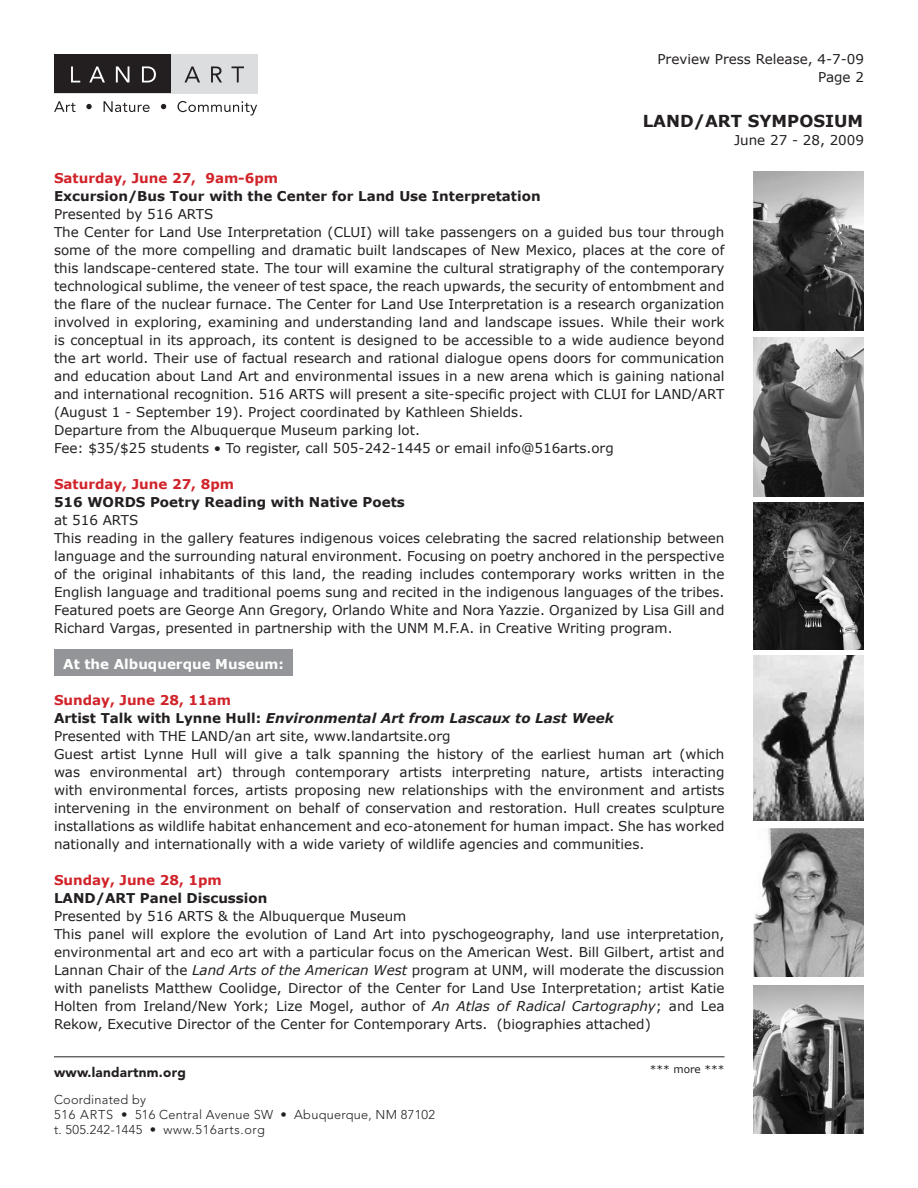
<style>
.page{position:relative;width:918px;height:1188px;background:#fff}
.page>*{position:absolute;margin:0;border:0;box-sizing:border-box;transform-origin:0 0}
.t1{font:700 16.5px "Verdana";color:#231f20}
.t2{font:13.5px/18px "Verdana";color:#231f20;text-align:justify}
.t3{font:700 13.5px "Verdana";color:#231f20}
.t4{font:700 13.5px "Verdana";color:#d1232a}
.t5{font:italic 700 13.5px "Verdana";color:#231f20}
.t6{font:700 13.5px "Verdana";color:#fff}
.t7{font:900 13.5px "Avenir";letter-spacing:.02em;color:#231f20}
.t8{font:300 12.75px "Avenir";letter-spacing:.02em;color:#231f20}
.t9{font:300 12.75px "Avenir";letter-spacing:.05em;color:#231f20}
.t10{font:10.5px "Verdana";color:#231f20}
.s1{font-style:normal}
.s2{font-style:italic}
</style>
<div class="page">
<div style="left:54px;top:650px;width:238px;height:26px;background:#939598"></div>
<hr style="left:54px;top:1057px;width:670px;height:1px;background:#231f20">
<div style="left:54px;top:54px;width:203px;height:39px;background:#dcdddf"></div>
<div style="left:54px;top:54px;width:117px;height:39px;background:#231f20"></div>
<svg style="left:54px;top:101px;width:203px;height:15px"></svg>
<svg style="left:184px;top:66px;width:60px;height:16px"></svg>
<svg style="left:71px;top:66px;width:85px;height:16px"></svg>
<img style="left:753px;top:171px;width:111px;height:159px">
<img style="left:753px;top:986px;width:111px;height:148px">
<img style="left:753px;top:502px;width:111px;height:148px">
<img style="left:753px;top:828px;width:111px;height:149px">
<img style="left:753px;top:338px;width:111px;height:158px">
<img style="left:753px;top:656px;width:111px;height:164px">
<p class="t2" style="left:657px;top:50px;width:208px">Preview Press Release, 4-7-09</p>
<p class="t2" style="left:818px;top:68px;width:47px">Page 2</p>
<p class="t1" style="left:643px;top:110px;width:222px">LAND/ART SYMPOSIUM</p>
<p class="t2" style="left:734px;top:131px;width:132px">June 27 - 28, 2009</p>
<p class="t4" style="left:54px;top:169px;width:226px">Saturday, June 27, 9am-6pm</p>
<p class="t3" style="left:54px;top:187px;width:488px">Excursion/Bus Tour with the Center for Land Use Interpretation</p>
<p class="t2" style="left:54px;top:204px;width:161px">Presented by 516 ARTS</p>
<p class="t2" style="left:54px;top:222px;width:672px">The Center for Land Use Interpretation (CLUI) will take passengers on a guided bus tour through some of the more compelling and dramatic built landscapes of New Mexico, places at the core of this landscape-centered state. The tour will examine the cultural stratigraphy of the contemporary technological sublime, the veneer of test space, the reach upwards, the security of entombment and the flare of the nuclear furnace. The Center for Land Use Interpretation is a research organization involved in exploring, examining and understanding land and landscape issues. While their work is conceptual in its approach, its content is designed to be accessible to a wide audience beyond the art world. Their use of factual research and rational dialogue opens doors for communication and education about Land Art and environmental issues in a new arena which is gaining national and international recognition. 516 ARTS will present a site-specific project with CLUI for LAND/ART (August 1 - September 19). Project coordinated by Kathleen Shields.</p>
<p class="t2" style="left:54px;top:420px;width:368px">Departure from the Albuquerque Museum parking lot.</p>
<p class="t2" style="left:54px;top:438px;width:561px">Fee: $35/$25 students • To register, call 505-242-1445 or email info@516arts.org</p>
<p class="t4" style="left:54px;top:475px;width:182px">Saturday, June 27, 8pm</p>
<p class="t3" style="left:54px;top:493px;width:352px">516 WORDS Poetry Reading with Native Poets</p>
<p class="t2" style="left:54px;top:510px;width:86px">at 516 ARTS</p>
<p class="t2" style="left:54px;top:528px;width:672px">This reading in the gallery features indigenous voices celebrating the sacred relationship between language and the surrounding natural environment. Focusing on poetry anchored in the perspective of the original inhabitants of this land, the reading includes contemporary works written in the English language and traditional poems sung and recited in the indigenous languages of the tribes.<br>Featured poets are George Ann Gregory, Orlando White and Nora Yazzie. Organized by Lisa Gill and Richard Vargas, presented in partnership with the UNM M.F.A. in Creative Writing program.</p>
<p class="t6" style="left:63px;top:655px;width:222px">At the Albuquerque Museum:</p>
<p class="t4" style="left:54px;top:691px;width:179px">Sunday, June 28, 11am</p>
<p class="t5" style="left:54px;top:709px;width:561px"><span class="s1">Artist Talk with Lynne Hull:</span> Environmental Art from Lascaux to Last Week</p>
<p class="t2" style="left:54px;top:726px;width:398px">Presented with THE LAND/an art site, www.landartsite.org</p>
<p class="t2" style="left:54px;top:744px;width:672px">Guest artist Lynne Hull will give a talk spanning the history of the earliest human art (which was environmental art) through contemporary artists interpreting nature, artists interacting with environmental forces, artists proposing new relationships with the environment and artists intervening in the environment on behalf of conservation and restoration. Hull creates sculpture installations as wildlife habitat enhancement and eco-atonement for human impact. She has worked nationally and internationally with a wide variety of wildlife agencies and communities.</p>
<p class="t4" style="left:54px;top:871px;width:169px">Sunday, June 28, 1pm</p>
<p class="t3" style="left:54px;top:889px;width:215px">LAND/ART Panel Discussion</p>
<p class="t2" style="left:54px;top:906px;width:354px">Presented by 516 ARTS &amp; the Albuquerque Museum</p>
<p class="t2" style="left:54px;top:924px;width:672px">This panel will explore the evolution of Land Art into pyschogeography, land use interpretation, environmental art and eco art with a particular focus on the American West. Bill Gilbert, artist and Lannan Chair of the <span class="s2">Land Arts of the American West</span> program at UNM, will moderate the discussion with panelists Matthew Coolidge, Director of the Center for Land Use Interpretation; artist Katie Holten from Ireland/New York; Lize Mogel, author of <span class="s2">An Atlas of Radical Cartography</span>; and Lea Rekow, Executive Director of the Center for Contemporary Arts. (biographies attached)</p>
<p class="t10" style="left:650px;top:1063px;width:76px">*** more ***</p>
<p class="t7" style="left:54px;top:1064px;width:134px">www.landartnm.org</p>
<p class="t8" style="left:54px;top:1092px;width:94px">Coordinated by</p>
<p class="t8" style="left:54px;top:1107px;width:383px">516 ARTS • 516 Central Avenue SW • Abuquerque, NM 87102</p>
<p class="t9" style="left:54px;top:1122px;width:213px">t. 505.242-1445 • www.516arts.org</p>
</div>
